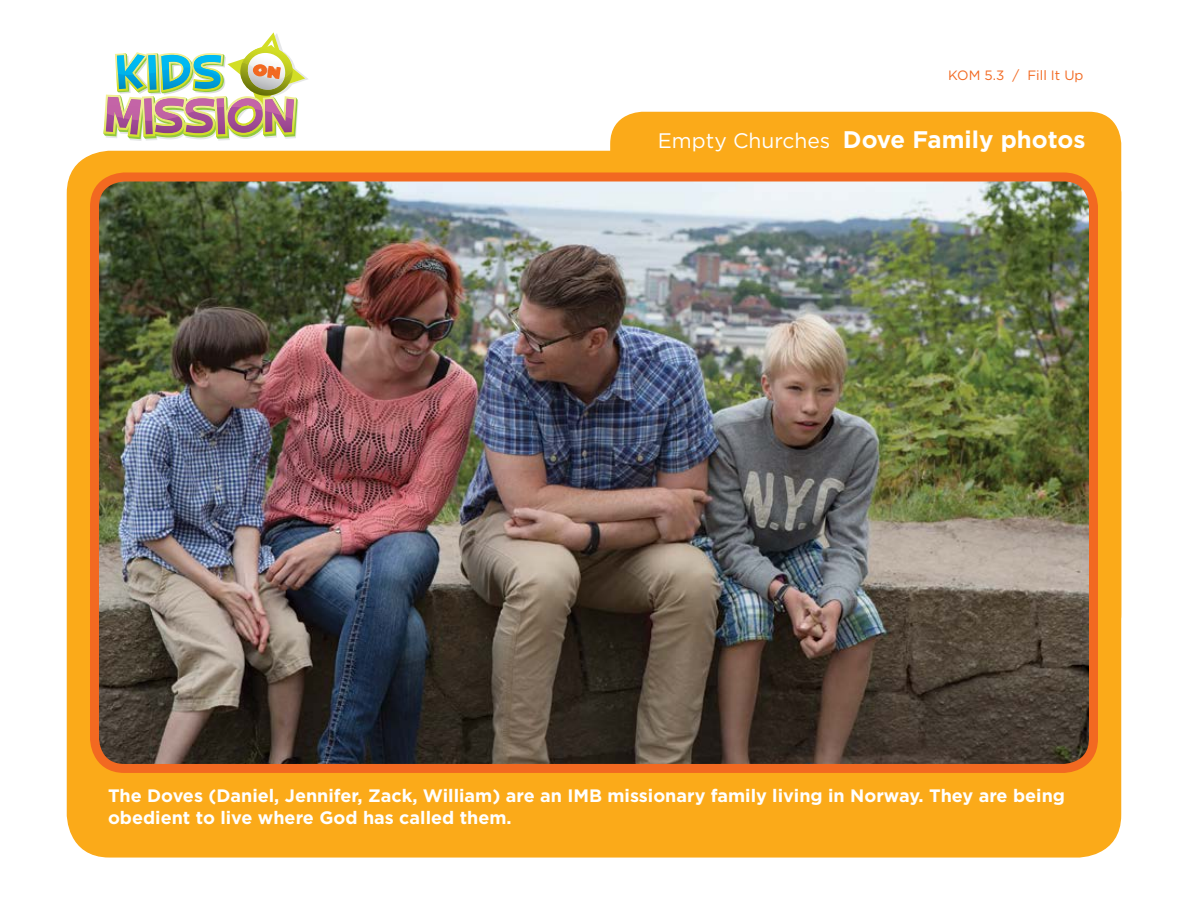
<style>
.page{position:relative;width:1188px;height:918px;background:#fff}
.page>*{position:absolute;margin:0;border:0;box-sizing:border-box;transform-origin:0 0}
.t1{font:700 24px "Gotham";color:#fff}
.t2{font:700 18px/22.5px "Gotham";color:#fff}
.t3{font:13.5px "Gotham";color:#f26921}
.s1{font-weight:400;font-size:21px}
</style>
<div class="page">
<div style="left:611px;top:112px;width:509px;height:534px;background:#fbaa19;border-radius:32px"></div>
<div style="left:68px;top:152px;width:1052px;height:705px;background:#fbaa19;border-radius:42px"></div>
<img style="left:100px;top:182px;width:988px;height:581px">
<div style="left:90px;top:172px;width:1008px;height:601px;border:9px solid #f26921;border-radius:30px"></div>
<svg style="left:104px;top:32px;width:204px;height:109px"></svg>
<img style="left:259px;top:68px;width:22px;height:5px">
<p class="t3" style="left:948px;top:67px;width:137px">KOM 5.3 / Fill It Up</p>
<h1 class="t1" style="left:658px;top:123px;width:429px"><span class="s1">Empty Churches</span> Dove Family photos</h1>
<p class="t2" style="left:108px;top:784px;width:959px">The Doves (Daniel, Jennifer, Zack, William) are an IMB missionary family living in Norway. They are being obedient to live where God has called them.</p>
</div>
